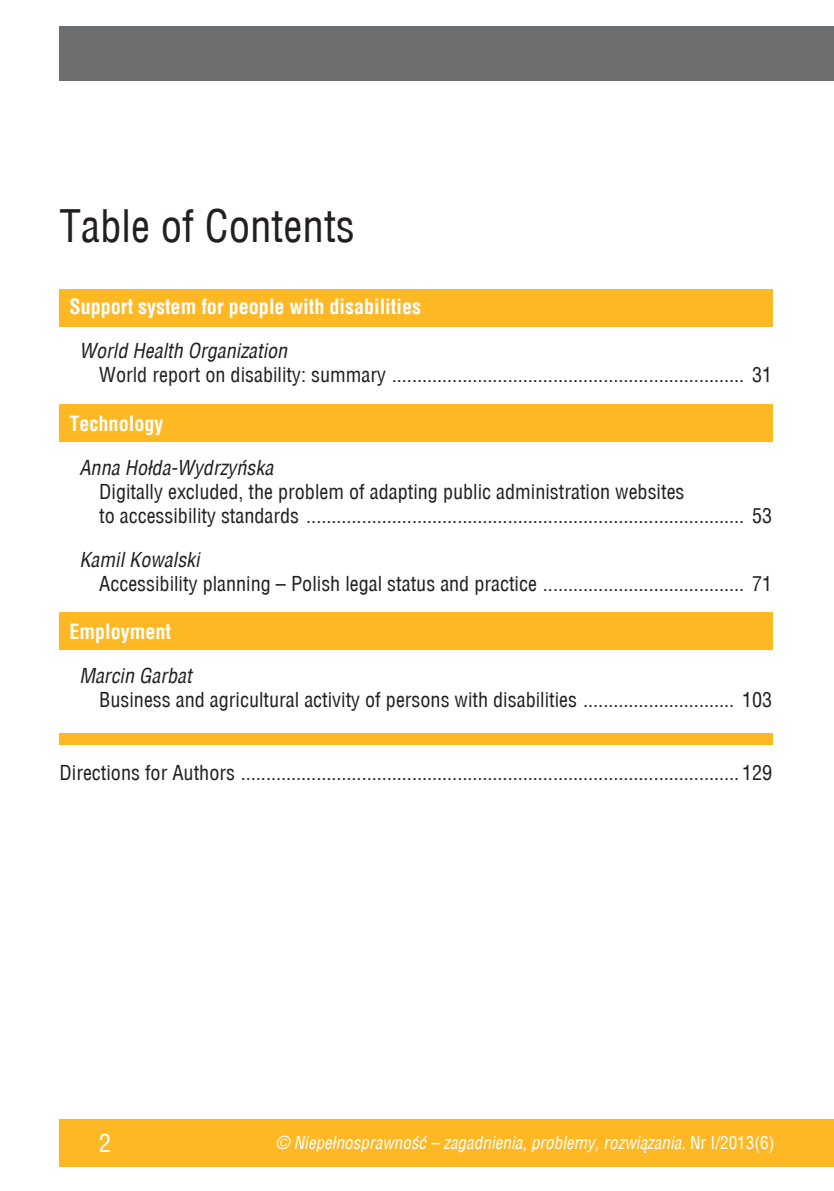
<style>
.page{position:relative;width:834px;height:1191px;background:#fff}
.page>*{position:absolute;margin:0;border:0;box-sizing:border-box;transform-origin:0 0}
.t1{font:43.75px "Switzerland Condensed";color:#231f20}
.t2{font:24.5px "Switzerland Condensed";color:#fff}
.t3{font:20.12px/24.2px "Switzerland Condensed";color:#231f20}
.t4{font:italic 20.12px "Switzerland Condensed";color:#231f20}
.t5{font:700 20.12px "Switzerland Condensed";color:#fff}
.t6{font:italic 17.5px "Switzerland Condensed";color:#fff}
.s1{font-style:normal}
</style>
<div class="page">
<div style="left:60px;top:1119px;width:773px;height:47px;background:#fdb824"></div>
<div style="left:60px;top:26px;width:773px;height:55px;background:#6d6e70"></div>
<div style="left:60px;top:289px;width:712px;height:38px;background:#fdb824"></div>
<div style="left:60px;top:404px;width:712px;height:38px;background:#fdb824"></div>
<div style="left:60px;top:612px;width:712px;height:37px;background:#fdb824"></div>
<div style="left:60px;top:733px;width:712px;height:11px;background:#fdb824"></div>
<h1 class="t1" style="left:60px;top:200px;width:297px">Table of Contents</h1>
<p class="t5" style="left:69px;top:295px;width:353px">Support system for people with disabilities</p>
<p class="t4" style="left:79px;top:339px;width:209px">World Health Organization</p>
<p class="t3" style="left:99px;top:363px;width:674px">World report on disability: summary ...................................................................... 31</p>
<p class="t5" style="left:69px;top:411px;width:95px">Technology</p>
<p class="t4" style="left:79px;top:455px;width:195px">Anna Hołda-Wydrzyńska</p>
<p class="t3" style="left:99px;top:479px;width:674px">Digitally excluded, the problem of adapting public administration websites<br>to accessibility standards ....................................................................................... 53</p>
<p class="t4" style="left:79px;top:547px;width:122px">Kamil Kowalski</p>
<p class="t3" style="left:99px;top:571px;width:674px">Accessibility planning – Polish legal status and practice ........................................ 71</p>
<p class="t5" style="left:69px;top:620px;width:103px">Employment</p>
<p class="t4" style="left:79px;top:664px;width:114px">Marcin Garbat</p>
<p class="t3" style="left:99px;top:688px;width:674px">Business and agricultural activity of persons with disabilities .............................. 103</p>
<p class="t3" style="left:60px;top:760px;width:714px">Directions for Authors ................................................................................................... 129</p>
<p class="t2" style="left:99px;top:1129px;width:14px">2</p>
<p class="t6" style="left:276px;top:1132px;width:500px">© Niepełnosprawność – zagadnienia, problemy, rozwiązania. <span class="s1">Nr I/2013(6)</span></p>
</div>
